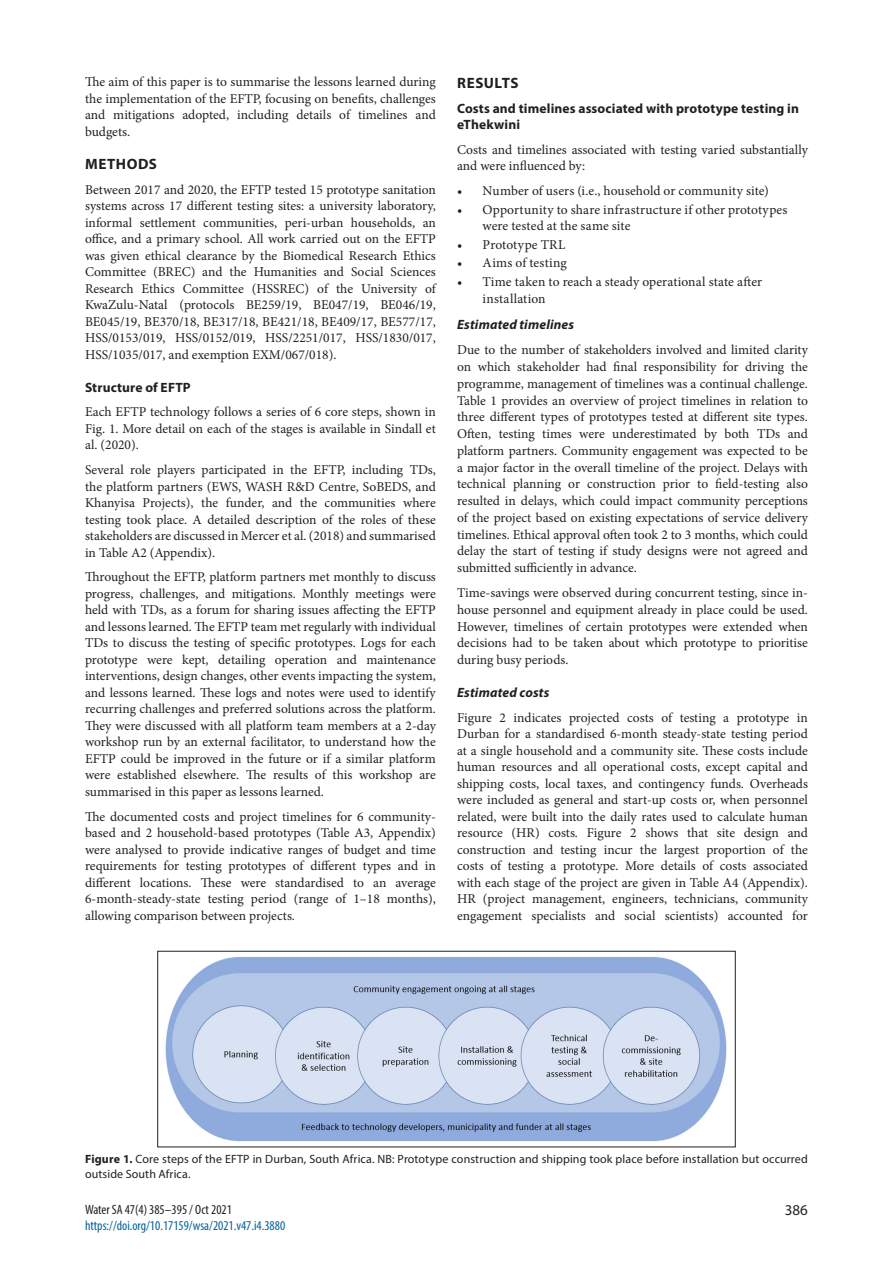
<style>
.page{position:relative;width:893px;height:1263px;background:#fff}
.page>*{position:absolute;margin:0;border:0;box-sizing:border-box;transform-origin:0 0}
.t1{font:700 15px "Myriad Pro";letter-spacing:.035em;color:#231f20}
.t2{font:15px "Myriad Pro";color:#231f20}
.Paragraph_Text{font:13.5px/16.5px "Minion Pro";color:#231f20;text-align:justify}
.t3{font:700 13.5px/16.5px "Myriad Pro";letter-spacing:.01em;color:#231f20}
.t4{font:condensed 13.5px "Myriad Pro";color:#056199}
.t5{font:italic 700 13.5px "Myriad Pro";letter-spacing:.01em;color:#231f20}
.t6{font:condensed 13.5px "Myriad Pro";color:#231f20}
.t7{font:12px/15px "Myriad Pro";letter-spacing:.01em;color:#231f20}
.s1{font-weight:700}
</style>
<div class="page">
<img style="left:165px;top:956px;width:562px;height:186px">
<div style="left:157px;top:951px;width:579px;height:196px;border:1px solid #231f20"></div>
<p class="Paragraph_Text" style="left:85px;top:74px;width:352px">The aim of this paper is to summarise the lessons learned during the implementation of the EFTP, focusing on benefits, challenges and mitigations adopted, including details of timelines and budgets.</p>
<h1 class="t1" style="left:85px;top:154px;width:73px">METHODS</h1>
<p class="Paragraph_Text" style="left:85px;top:181px;width:352px">Between 2017 and 2020, the EFTP tested 15 prototype sanitation systems across 17 different testing sites: a university laboratory, informal settlement communities, peri-urban households, an office, and a primary school. All work carried out on the EFTP was given ethical clearance by the Biomedical Research Ethics Committee (BREC) and the Humanities and Social Sciences Research Ethics Committee (HSSREC) of the University of KwaZulu-Natal (protocols BE259/19, BE047/19, BE046/19, BE045/19, BE370/18, BE317/18, BE421/18, BE409/17, BE577/17, HSS/0153/019, HSS/0152/019, HSS/2251/017, HSS/1830/017, HSS/1035/017, and exemption EXM/067/018).</p>
<h2 class="t3" style="left:85px;top:378px;width:107px">Structure of EFTP</h2>
<p class="Paragraph_Text" style="left:85px;top:404px;width:352px">Each EFTP technology follows a series of 6 core steps, shown in Fig. 1. More detail on each of the stages is available in Sindall et al. (2020).</p>
<p class="Paragraph_Text" style="left:85px;top:462px;width:352px">Several role players participated in the EFTP, including TDs, the platform partners (EWS, WASH R&amp;D Centre, SoBEDS, and Khanyisa Projects), the funder, and the communities where testing took place. A detailed description of the roles of these stakeholders are discussed in Mercer et al. (2018) and summarised in Table A2 (Appendix).</p>
<p class="Paragraph_Text" style="left:85px;top:569px;width:352px">Throughout the EFTP, platform partners met monthly to discuss progress, challenges, and mitigations. Monthly meetings were held with TDs, as a forum for sharing issues affecting the EFTP and lessons learned. The EFTP team met regularly with individual TDs to discuss the testing of specific prototypes. Logs for each prototype were kept, detailing operation and maintenance interventions, design changes, other events impacting the system, and lessons learned. These logs and notes were used to identify recurring challenges and preferred solutions across the platform.<br>They were discussed with all platform team members at a 2-day workshop run by an external facilitator, to understand how the EFTP could be improved in the future or if a similar platform were established elsewhere. The results of this workshop are summarised in this paper as lessons learned.</p>
<p class="Paragraph_Text" style="left:85px;top:808px;width:352px">The documented costs and project timelines for 6 community&shy;based and 2 household-based prototypes (Table A3, Appendix) were analysed to provide indicative ranges of budget and time requirements for testing prototypes of different types and in different locations. These were standardised to an average 6-month-steady-state testing period (range of 1–18 months), allowing comparison between projects.</p>
<h1 class="t1" style="left:457px;top:73px;width:63px">RESULTS</h1>
<h2 class="t3" style="left:457px;top:99px;width:343px">Costs and timelines associated with prototype testing in eThekwini</h2>
<p class="Paragraph_Text" style="left:457px;top:141px;width:352px">Costs and timelines associated with testing varied substantially and were influenced by:</p>
<p class="Paragraph_Text" style="left:457px;top:183px;width:313px">• Number of users (i.e., household or community site)</p>
<p class="Paragraph_Text" style="left:483px;top:201px;width:306px;text-indent:-26px">• Opportunity to share infrastructure if other prototypes were tested at the same site</p>
<p class="Paragraph_Text" style="left:457px;top:236px;width:110px">• Prototype TRL</p>
<p class="Paragraph_Text" style="left:457px;top:255px;width:111px">• Aims of testing</p>
<p class="Paragraph_Text" style="left:483px;top:274px;width:281px;text-indent:-26px">• Time taken to reach a steady operational state after installation</p>
<h3 class="t5" style="left:457px;top:316px;width:119px">Estimated timelines</h3>
<p class="Paragraph_Text" style="left:457px;top:342px;width:352px">Due to the number of stakeholders involved and limited clarity on which stakeholder had final responsibility for driving the programme, management of timelines was a continual challenge.<br>Table 1 provides an overview of project timelines in relation to three different types of prototypes tested at different site types.<br>Often, testing times were underestimated by both TDs and platform partners. Community engagement was expected to be a major factor in the overall timeline of the project. Delays with technical planning or construction prior to field-testing also resulted in delays, which could impact community perceptions of the project based on existing expectations of service delivery timelines. Ethical approval often took 2 to 3 months, which could delay the start of testing if study designs were not agreed and submitted sufficiently in advance.</p>
<p class="Paragraph_Text" style="left:457px;top:584px;width:352px">Time-savings were observed during concurrent testing, since in&shy;house personnel and equipment already in place could be used.<br>However, timelines of certain prototypes were extended when decisions had to be taken about which prototype to prioritise during busy periods.</p>
<h3 class="t5" style="left:457px;top:684px;width:94px">Estimated costs</h3>
<p class="Paragraph_Text" style="left:457px;top:709px;width:352px">Figure 2 indicates projected costs of testing a prototype in Durban for a standardised 6-month steady-state testing period at a single household and a community site. These costs include human resources and all operational costs, except capital and shipping costs, local taxes, and contingency funds. Overheads were included as general and start-up costs or, when personnel related, were built into the daily rates used to calculate human resource (HR) costs. Figure 2 shows that site design and construction and testing incur the largest proportion of the costs of testing a prototype. More details of costs associated with each stage of the project are given in Table A4 (Appendix).<br>HR (project management, engineers, technicians, community engagement specialists and social scientists) accounted for</p>
<p class="t7" style="left:85px;top:1151px;width:724px"><span class="s1">Figure 1.</span> Core steps of the EFTP in Durban, South Africa. NB: Prototype construction and shipping took place before installation but occurred outside South Africa.</p>
<p class="t6" style="left:85px;top:1201px;width:148px">Water SA 47(4) 385–395 / Oct 2021</p>
<p class="t2" style="left:785px;top:1200px;width:25px">386</p>
<p class="t4" style="left:85px;top:1217px;width:202px">https://doi.org/10.17159/wsa/2021.v47.i4.3880</p>
</div>
